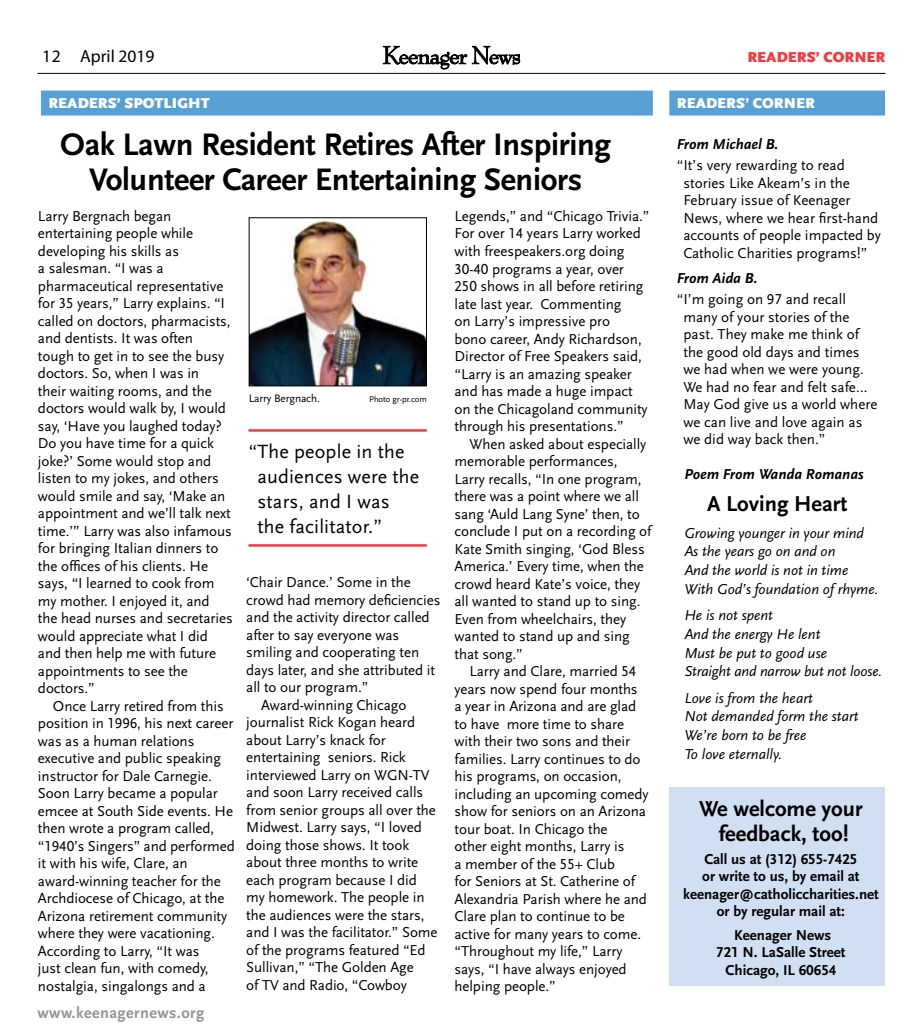
<style>
.page{position:relative;width:923px;height:1035px;background:#fff}
.page>*{position:absolute;margin:0;border:0;box-sizing:border-box;transform-origin:0 0}
.t1{font:700 32.5px/35px "Scala Sans LF";letter-spacing:-.01em;color:#000;text-align:center}
.t2{font:700 22.5px/25px "Scala Sans LF";color:#000;text-align:center}
.t3{font:20px/25px "Scala Sans LF";letter-spacing:.01em;color:#000}
.t4{font:17.5px "Myriad Pro";color:#000}
.t5{font:700 16.25px "Scala Sans LF";letter-spacing:.025em;color:#939598}
.t6{font:15px/17.5px "Scala Sans LF";letter-spacing:-.005em;color:#000}
.t7{font:italic 15px/18.8px "Scala Sans LF";color:#000}
.t8{font:700 15px/17.5px "Scala Sans LF";color:#000;text-align:center}
.t9{font:italic 700 15px "Scala Sans LF";color:#000}
.t10{font:900 15px "Scala Sans";color:#fff}
.t11{font:900 15px "Scala Sans";color:#ef3d42}
.t12{font:11.25px "Scala Sans LF";letter-spacing:-.01em;color:#000}
.t13{font:8.75px "Scala Sans LF";letter-spacing:-.01em;color:#000}
</style>
<div class="page">
<hr style="left:38px;top:73px;width:847px;height:1px;background:#000">
<svg style="left:383px;top:46px;width:137px;height:23px"></svg>
<div style="left:669px;top:91px;width:216px;height:25px;background:#56a0d3"></div>
<div style="left:41px;top:91px;width:611px;height:25px;background:#56a0d3"></div>
<div style="left:669px;top:788px;width:215px;height:198px;background:#d0dff1"></div>
<img style="left:251px;top:219px;width:174px;height:165px">
<div style="left:249px;top:217px;width:178px;height:169px;border:1px solid #000"></div>
<hr style="left:248px;top:429px;width:179px;height:3px;background:#ef3d42">
<hr style="left:248px;top:544px;width:179px;height:3px;background:#ef3d42">
<p class="t4" style="left:42px;top:45px;width:114px">12 April 2019</p>
<p class="t11" style="left:747px;top:49px;width:139px">READERS’ CORNER</p>
<p class="t10" style="left:48px;top:95px;width:163px">READERS’ SPOTLIGHT</p>
<p class="t10" style="left:677px;top:95px;width:139px">READERS’ CORNER</p>
<h1 class="t1" style="left:60px;top:128px;width:552px">Oak Lawn Resident Retires After Inspiring<br>Volunteer Career Entertaining Seniors</h1>
<p class="t6" style="left:38px;top:207px;width:196px">Larry Bergnach began entertaining people while developing his skills as<br>a salesman. “I was a pharmaceutical representative for 35 years,” Larry explains. “I called on doctors, pharmacists, and dentists. It was often tough to get in to see the busy doctors. So, when I was in<br>their waiting rooms, and the doctors would walk by, I would say, ‘Have you laughed today?<br>Do you have time for a quick joke?’ Some would stop and listen to my jokes, and others would smile and say, ‘Make an appointment and we’ll talk next time.’” Larry was also infamous for bringing Italian dinners to the offices of his clients. He says, “I learned to cook from my mother. I enjoyed it, and the head nurses and secretaries would appreciate what I did and then help me with future appointments to see the doctors.”</p>
<p class="t6" style="left:38px;top:697px;width:198px;text-indent:15px">Once Larry retired from this position in 1996, his next career was as a human relations executive and public speaking instructor for Dale Carnegie.<br>Soon Larry became a popular emcee at South Side events. He then wrote a program called, “1940’s Singers” and performed it with his wife, Clare, an award-winning teacher for the<br>Archdiocese of Chicago, at the<br>Arizona retirement community where they were vacationing.<br>According to Larry, “It was<br>just clean fun, with comedy, nostalgia, singalongs and a</p>
<p class="t5" style="left:38px;top:1004px;width:168px">www.keenagernews.org</p>
<p class="t12" style="left:249px;top:392px;width:73px">Larry Bergnach.</p>
<p class="t13" style="left:369px;top:395px;width:59px">Photo gr-pr.com</p>
<h3 class="t3" style="left:257px;top:439px;width:163px;text-indent:-9px">“The people in the audiences were the stars, and I was the facilitator.”</h3>
<p class="t6" style="left:246px;top:574px;width:166px">‘Chair Dance.’ Some in the</p>
<p class="t6" style="left:246px;top:591px;width:196px">crowd had memory deficiencies</p>
<p class="t6" style="left:246px;top:609px;width:185px">and the activity director called</p>
<p class="t6" style="left:246px;top:626px;width:154px">after to say everyone was</p>
<p class="t6" style="left:246px;top:644px;width:174px">smiling and cooperating ten</p>
<p class="t6" style="left:246px;top:661px;width:190px">days later, and she attributed it</p>
<p class="t6" style="left:246px;top:679px;width:123px">all to our program.”</p>
<p class="t6" style="left:261px;top:696px;width:147px">Award-winning Chicago</p>
<p class="t6" style="left:246px;top:714px;width:170px">journalist Rick Kogan heard</p>
<p class="t6" style="left:246px;top:731px;width:141px">about Larry’s knack for</p>
<p class="t6" style="left:246px;top:749px;width:161px">entertaining seniors. Rick</p>
<p class="t6" style="left:246px;top:766px;width:185px">interviewed Larry on WGN-TV</p>
<p class="t6" style="left:246px;top:784px;width:178px">and soon Larry received calls</p>
<p class="t6" style="left:246px;top:801px;width:191px">from senior groups all over the</p>
<p class="t6" style="left:246px;top:819px;width:177px">Midwest. Larry says, “I loved</p>
<p class="t6" style="left:246px;top:836px;width:164px">doing those shows. It took</p>
<p class="t6" style="left:246px;top:854px;width:173px">about three months to write</p>
<p class="t6" style="left:246px;top:871px;width:172px">each program because I did</p>
<p class="t6" style="left:246px;top:889px;width:180px">my homework. The people in</p>
<p class="t6" style="left:246px;top:906px;width:180px">the audiences were the stars,</p>
<p class="t6" style="left:246px;top:924px;width:193px">and I was the facilitator.” Some</p>
<p class="t6" style="left:246px;top:941px;width:181px">of the programs featured “Ed</p>
<p class="t6" style="left:246px;top:959px;width:169px">Sullivan,” “The Golden Age</p>
<p class="t6" style="left:246px;top:976px;width:162px">of TV and Radio, “Cowboy</p>
<p class="t6" style="left:454px;top:208px;width:196px">Legends,” and “Chicago Trivia.”<br>For over 14 years Larry worked with freespeakers.org doing<br>30-40 programs a year, over<br>250 shows in all before retiring late last year. Commenting<br>on Larry’s impressive pro<br>bono career, Andy Richardson,<br>Director of Free Speakers said, “Larry is an amazing speaker and has made a huge impact on the Chicagoland community through his presentations.”</p>
<p class="t6" style="left:454px;top:435px;width:198px;text-indent:15px">When asked about especially memorable performances,<br>Larry recalls, “In one program, there was a point where we all sang ‘Auld Lang Syne’ then, to conclude I put on a recording of<br>Kate Smith singing, ‘God Bless<br>America.’ Every time, when the crowd heard Kate’s voice, they all wanted to stand up to sing.<br>Even from wheelchairs, they wanted to stand up and sing that song.”</p>
<p class="t6" style="left:454px;top:663px;width:196px;text-indent:15px">Larry and Clare, married 54 years now spend four months<br>a year in Arizona and are glad to have more time to share with their two sons and their families. Larry continues to do his programs, on occasion, including an upcoming comedy show for seniors on an Arizona tour boat. In Chicago the<br>other eight months, Larry is<br>a member of the 55+ Club<br>for Seniors at St. Catherine of<br>Alexandria Parish where he and<br>Clare plan to continue to be active for many years to come. “Throughout my life,” Larry says, “I have always enjoyed helping people.”</p>
<p class="t9" style="left:677px;top:136px;width:103px">From Michael B.</p>
<p class="t6" style="left:683px;top:157px;width:199px;text-indent:-7px">“It’s very rewarding to read stories Like Akeam’s in the<br>February issue of Keenager<br>News, where we hear first-hand accounts of people impacted by<br>Catholic Charities programs!”</p>
<p class="t9" style="left:677px;top:270px;width:82px">From Aida B.</p>
<p class="t6" style="left:683px;top:291px;width:195px;text-indent:-7px">“I’m going on 97 and recall many of your stories of the past. They make me think of the good old days and times we had when we were young.<br>We had no fear and felt safe…<br>May God give us a world where we can live and love again as we did way back then.”</p>
<p class="t9" style="left:684px;top:466px;width:181px">Poem From Wanda Romanas</p>
<h2 class="t2" style="left:707px;top:492px;width:142px">A Loving Heart</h2>
<p class="t7" style="left:684px;top:524px;width:196px">Growing younger in your mind<br>As the years go on and on<br>And the world is not in time<br>With God’s foundation of rhyme.</p>
<p class="t7" style="left:684px;top:606px;width:199px">He is not spent<br>And the energy He lent<br>Must be put to good use<br>Straight and narrow but not loose.</p>
<p class="t7" style="left:684px;top:689px;width:176px">Love is from the heart<br>Not demanded form the start<br>We’re born to be free<br>To love eternally.</p>
<h2 class="t2" style="left:699px;top:797px;width:165px">We welcome your feedback, too!</h2>
<p class="t8" style="left:683px;top:851px;width:197px">Call us at (312) 655-7425<br>or write to us, by email at keenager@catholiccharities.net or by regular mail at:</p>
<p class="t8" style="left:716px;top:926px;width:131px">Keenager News<br>721 N. LaSalle Street<br>Chicago, IL 60654</p>
</div>
